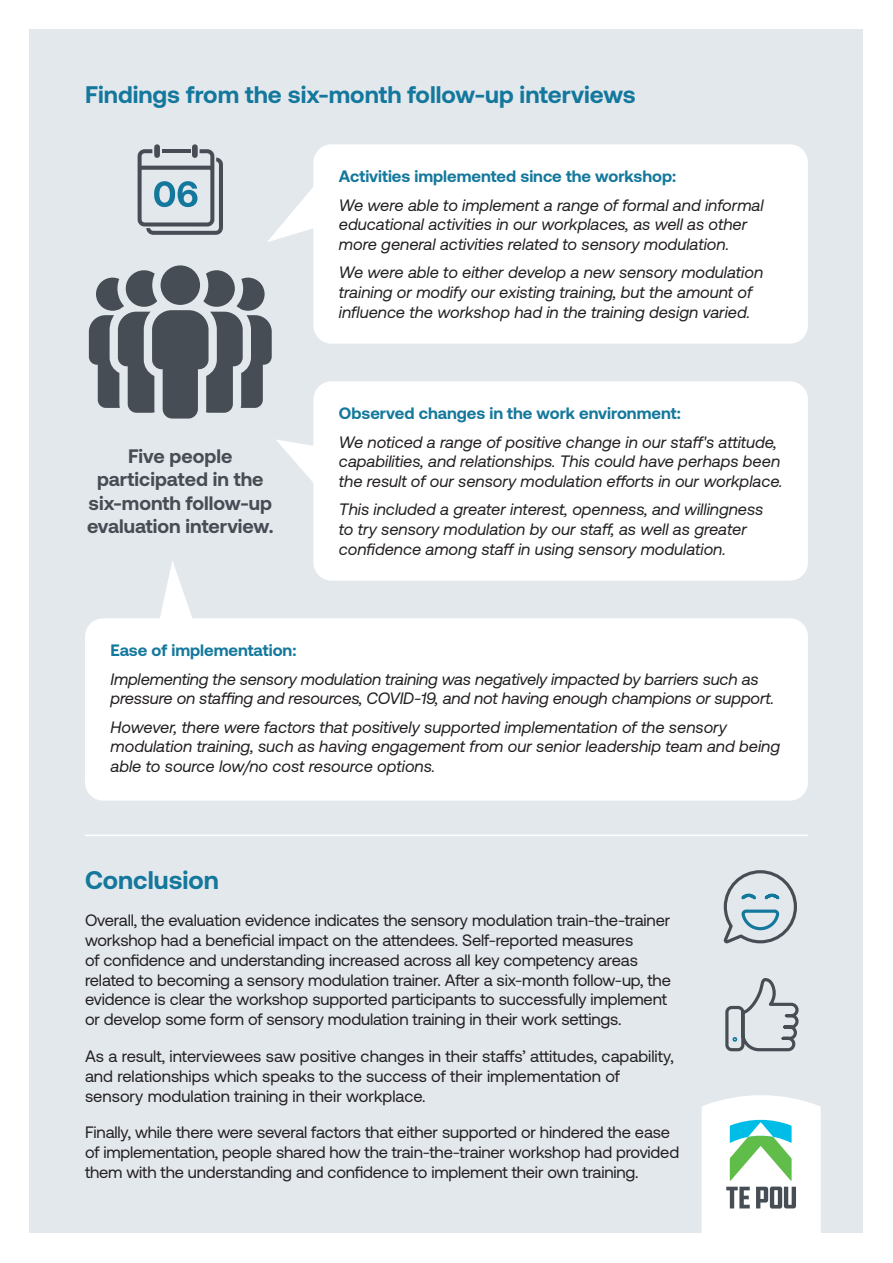
<style>
.page{position:relative;width:893px;height:1263px;background:#fff}
.page>*{position:absolute;margin:0;border:0;box-sizing:border-box;transform-origin:0 0}
.t1{font:700 25.5px "Aeonik";color:#14789c}
.t2{font:700 24px "Aeonik";color:#14789c}
.t3{font:700 19.5px/23.4px "Aeonik";color:#474d54;text-align:center}
.t4{font:italic 16.5px/19.8px "Aeonik";color:#231f20}
.t5{font:16.5px/19.8px "Aeonik";letter-spacing:-.01em;color:#231f20}
.t6{font:700 16.5px "Aeonik";color:#14789c}
</style>
<div class="page">
<div style="left:30px;top:30px;width:833px;height:1203px;background:#e3e8ed"></div>
<svg style="left:160px;top:561px;width:32px;height:57px"></svg>
<div style="left:85px;top:618px;width:723px;height:183px;background:#fff;border-radius:18px"></div>
<svg style="left:89px;top:265px;width:183px;height:154px"></svg>
<svg style="left:276px;top:439px;width:37px;height:43px"></svg>
<div style="left:313px;top:381px;width:495px;height:200px;background:#fff;border-radius:18px"></div>
<hr style="left:85px;top:835px;width:723px;height:1px;background:#fff">
<svg style="left:138px;top:144px;width:85px;height:91px"></svg>
<svg style="left:725px;top:978px;width:74px;height:74px"></svg>
<svg style="left:723px;top:870px;width:74px;height:74px"></svg>
<svg style="left:702px;top:1095px;width:119px;height:138px"></svg>
<div style="left:313px;top:144px;width:495px;height:200px;background:#fff;border-radius:18px"></div>
<svg style="left:267px;top:175px;width:47px;height:67px"></svg>
<p class="t2" style="left:85px;top:81px;width:552px">Findings from the six-month follow-up interviews</p>
<p class="t3" style="left:87px;top:444px;width:188px">Five people participated in the six-month follow-up evaluation interview.</p>
<p class="t6" style="left:339px;top:167px;width:339px">Activities implemented since the workshop:</p>
<p class="t4" style="left:339px;top:195px;width:426px">We were able to implement a range of formal and informal educational activities in our workplaces, as well as other more general activities related to sensory modulation.</p>
<p class="t4" style="left:339px;top:263px;width:426px">We were able to either develop a new sensory modulation training or modify our existing training, but the amount of influence the workshop had in the training design varied.</p>
<p class="t6" style="left:339px;top:404px;width:343px">Observed changes in the work environment:</p>
<p class="t4" style="left:339px;top:432px;width:445px">We noticed a range of positive change in our staff's attitude, capabilities, and relationships. This could have perhaps been the result of our sensory modulation efforts in our workplace.</p>
<p class="t4" style="left:339px;top:500px;width:426px">This included a greater interest, openness, and willingness to try sensory modulation by our staff, as well as greater confidence among staff in using sensory modulation.</p>
<p class="t6" style="left:111px;top:641px;width:187px">Ease of implementation:</p>
<p class="t4" style="left:111px;top:669px;width:665px">Implementing the sensory modulation training was negatively impacted by barriers such as pressure on staffing and resources, COVID-19, and not having enough champions or support.</p>
<p class="t4" style="left:111px;top:717px;width:671px">However, there were factors that positively supported implementation of the sensory modulation training, such as having engagement from our senior leadership team and being able to source low/no cost resource options.</p>
<p class="t1" style="left:85px;top:866px;width:135px">Conclusion</p>
<p class="t5" style="left:85px;top:910px;width:587px">Overall, the evaluation evidence indicates the sensory modulation train-the-trainer workshop had a beneficial impact on the attendees. Self-reported measures<br>of confidence and understanding increased across all key competency areas related to becoming a sensory modulation trainer. After a six-month follow-up, the evidence is clear the workshop supported participants to successfully implement or develop some form of sensory modulation training in their work settings.</p>
<p class="t5" style="left:85px;top:1046px;width:590px">As a result, interviewees saw positive changes in their staffs’ attitudes, capability, and relationships which speaks to the success of their implementation of sensory modulation training in their workplace.</p>
<p class="t5" style="left:85px;top:1123px;width:596px">Finally, while there were several factors that either supported or hindered the ease of implementation, people shared how the train-the-trainer workshop had provided them with the understanding and confidence to implement their own training.</p>
</div>
